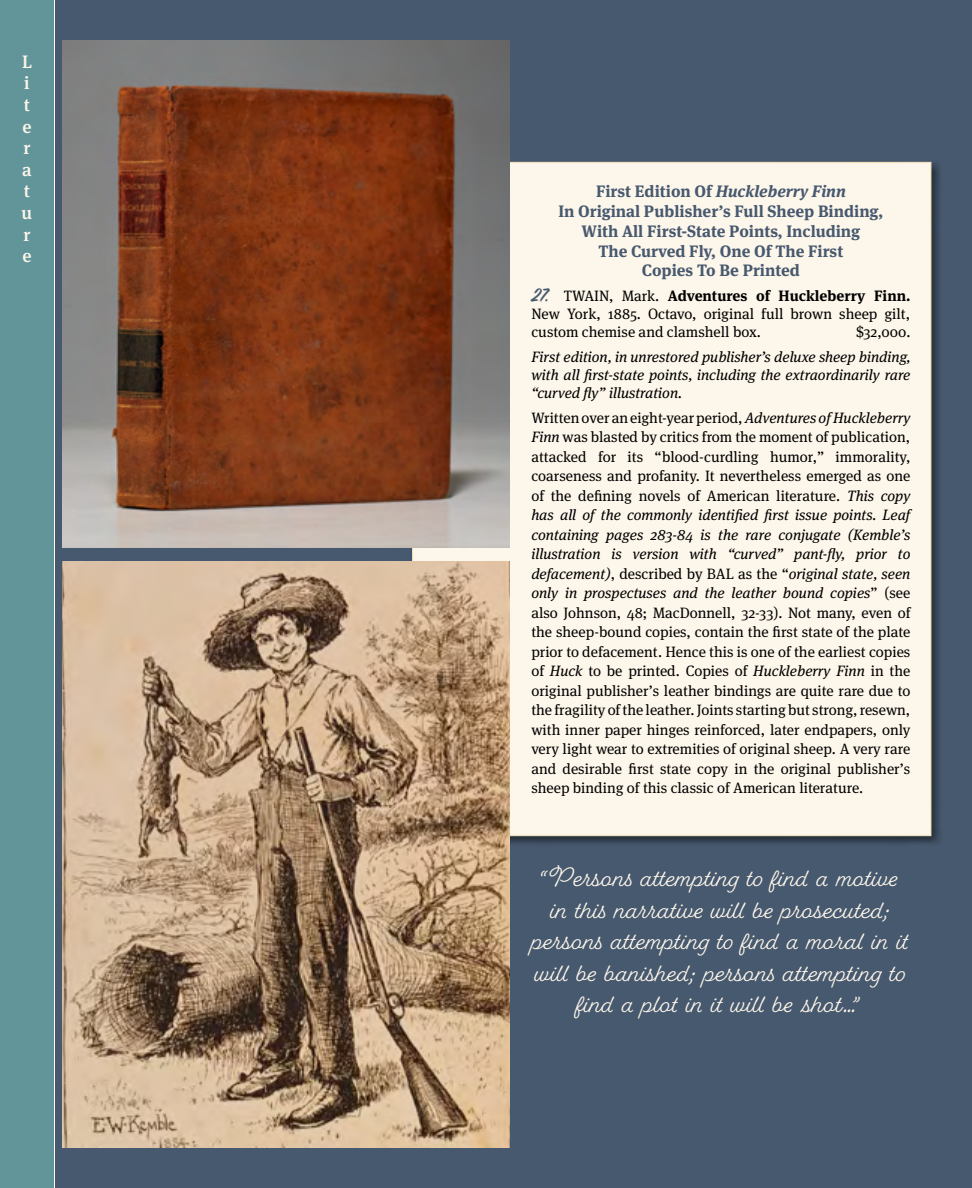
<style>
.page{position:relative;width:972px;height:1188px;background:#fff}
.page>*{position:absolute;margin:0;border:0;box-sizing:border-box;transform-origin:0 0}
.t1{font:24px/31.5px "Fairwater Script";letter-spacing:-.005em;color:#fdf6ea;text-align:center}
.t2{font:500 18px/21.6px "Meta Serif Pro";color:#fdf6ea}
.t3{font:700 16.5px/19.8px "Meta Serif Pro";color:#47596f;text-align:center}
.t4{font:15px/19.5px "Meta Serif Pro";color:#000;text-align:justify}
.t5{font:italic 15px/18px "Meta Serif Pro";color:#000;text-align:justify}
.s1{font-style:italic}
.s2{font-family:"Sign Painter House Script";font-weight:600;font-size:21px;color:#47596f}
.s3{font-weight:700}
</style>
<div class="page">
<div style="left:0;top:0;width:54px;height:1188px;background:#62959a"></div>
<div style="left:56px;top:0;width:916px;height:1188px;background:#47596f"></div>
<div style="left:410px;top:160px;width:532px;height:687px;background:#000;opacity:.5"></div>
<div style="left:412px;top:162px;width:519px;height:674px;background:#fdf6ea;border:1px solid #f9e5bc"></div>
<img style="left:63px;top:562px;width:447px;height:586px">
<img style="left:63px;top:40px;width:447px;height:508px">
<p class="t2" style="left:22px;top:49px;width:12px">L i t e r a t u r e</p>
<p class="t3" style="left:558px;top:180px;width:326px">First Edition Of <span class="s1">Huckleberry Finn<br></span>In Original Publisher’s Full Sheep Binding, With All First-State Points, Including<br>The Curved Fly, One Of The First<br>Copies To Be Printed</p>
<p class="t4" style="left:531px;top:286px;width:381px;line-height:18px"><span class="s2">27.</span> TWAIN, Mark. <span class="s3">Adventures of Huckleberry Finn.<br></span>New York, 1885. Octavo, original full brown sheep gilt, custom chemise and clamshell box.</p>
<p class="t4" style="left:856px;top:321px;width:56px">$32,000.</p>
<p class="t5" style="left:531px;top:347px;width:381px">First edition, in unrestored publisher’s deluxe sheep binding, with all first-state points, including the extraordinarily rare “curved fly” illustration.</p>
<p class="t4" style="left:531px;top:407px;width:381px">Written over an eight-year period, <span class="s1">Adventures of Huckleberry Finn</span> was blasted by critics from the moment of publication, attacked for its “blood-curdling humor,” immorality, coarseness and profanity. It nevertheless emerged as one of the defining novels of American literature. <span class="s1">This copy has all of the commonly identified first issue points. Leaf containing pages 283-84 is the rare conjugate (Kemble’s illustration is version with “curved” pant-fly, prior to defacement)</span>, described by BAL as the “<span class="s1">original state, seen only in prospectuses and the leather bound copies</span>” (see also Johnson, 48; MacDonnell, 32-33). Not many, even of the sheep-bound copies, contain the first state of the plate prior to defacement. Hence this is one of the earliest copies of <span class="s1">Huck</span> to be printed. Copies of <span class="s1">Huckleberry Finn</span> in the original publisher’s leather bindings are quite rare due to the fragility of the leather. Joints starting but strong, resewn, with inner paper hinges reinforced, later endpapers, only very light wear to extremities of original sheep. A very rare and desirable first state copy in the original publisher’s sheep binding of this classic of American literature.</p>
<h1 class="t1" style="left:532px;top:862px;width:379px">“Persons attempting to find a motive in this narrative will be prosecuted; persons attempting to find a moral in it will be banished; persons attempting to find a plot in it will be shot…”</h1>
</div>
